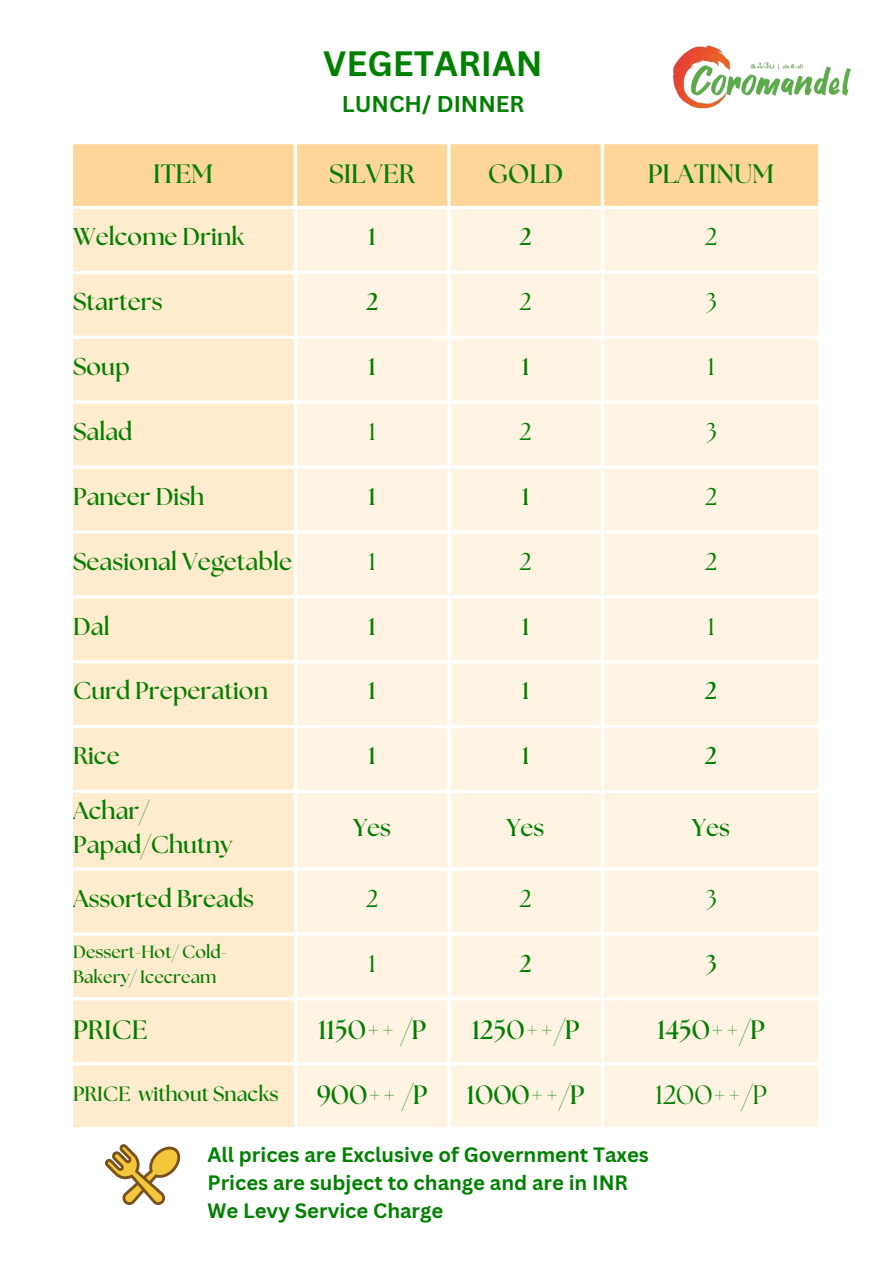
<style>
.page{position:relative;width:894px;height:1264px;background:#fff}
.page>*{position:absolute;margin:0;border:0;box-sizing:border-box;transform-origin:0 0}
.t1{font:700 34.2px "Canva Sans";color:#008000}
.t2{font:700 26.55px "The Seasons";color:#007f00}
.t3{font:26.55px "The Seasons";color:#007f00}
.t4{font:700 24.3px/33.8px "The Seasons";color:#007f00}
.t5{font:24.3px "The Seasons";color:#007f00}
.t6{font:700 22.2px "Canva Sans";color:#008000}
.t7{font:700 20.55px "The Seasons";color:#007f00}
.t8{font:700 20.25px "Canva Sans";color:#008000}
.t9{font:700 17.7px/24.8px "The Seasons";color:#007f00}
</style>
<div class="page">
<div style="left:73px;top:144px;width:745px;height:62px;background:#ffd699"></div>
<div style="left:73px;top:209px;width:221px;height:917px;background:#ffebcd"></div>
<div style="left:297px;top:209px;width:521px;height:917px;background:#fff4e3"></div>
<img style="left:644px;top:45px;width:207px;height:149px">
<svg style="left:105px;top:1144px;width:76px;height:60px"></svg>
<p class="t1" style="left:323px;top:40px;width:221px">VEGETARIAN</p>
<p class="t6" style="left:342px;top:88px;width:184px">LUNCH/ DINNER</p>
<p class="t2" style="left:153px;top:161px;width:62px">ITEM</p>
<h1 class="t2" style="left:329px;top:161px;width:88px">SILVER</h1>
<h2 class="t2" style="left:487px;top:161px;width:77px">GOLD</h2>
<p class="t2" style="left:647px;top:161px;width:128px">PLATINUM</p>
<p class="t4" style="left:73px;top:221px;width:173px">Welcome Drink</p>
<p class="t4" style="left:368px;top:221px;width:9px">1</p>
<p class="t4" style="left:519px;top:221px;width:14px">2</p>
<p class="t5" style="left:704px;top:226px;width:14px">2</p>
<p class="t4" style="left:73px;top:286px;width:91px">Starters</p>
<p class="t4" style="left:366px;top:286px;width:14px">2</p>
<p class="t5" style="left:519px;top:290px;width:14px">2</p>
<p class="t5" style="left:705px;top:290px;width:13px">3</p>
<p class="t4" style="left:73px;top:351px;width:58px">Soup</p>
<p class="t4" style="left:368px;top:351px;width:9px">1</p>
<p class="t4" style="left:521px;top:351px;width:9px">1</p>
<p class="t5" style="left:707px;top:355px;width:9px">1</p>
<p class="t4" style="left:73px;top:415px;width:61px">Salad</p>
<p class="t5" style="left:368px;top:420px;width:9px">1</p>
<p class="t5" style="left:519px;top:420px;width:14px">2</p>
<p class="t5" style="left:705px;top:420px;width:13px">3</p>
<p class="t4" style="left:73px;top:480px;width:133px">Paneer Dish</p>
<p class="t4" style="left:368px;top:480px;width:9px">1</p>
<p class="t4" style="left:521px;top:480px;width:9px">1</p>
<p class="t5" style="left:704px;top:485px;width:14px">2</p>
<p class="t4" style="left:73px;top:545px;width:220px">Seasional Vegetable</p>
<p class="t5" style="left:368px;top:550px;width:9px">1</p>
<p class="t5" style="left:519px;top:550px;width:14px">2</p>
<p class="t5" style="left:704px;top:550px;width:14px">2</p>
<p class="t4" style="left:73px;top:610px;width:38px">Dal</p>
<p class="t4" style="left:368px;top:610px;width:9px">1</p>
<p class="t4" style="left:521px;top:610px;width:9px">1</p>
<p class="t5" style="left:707px;top:615px;width:9px">1</p>
<p class="t4" style="left:73px;top:675px;width:196px">Curd Preperation</p>
<p class="t4" style="left:368px;top:675px;width:9px">1</p>
<p class="t4" style="left:521px;top:675px;width:9px">1</p>
<p class="t4" style="left:704px;top:675px;width:14px">2</p>
<p class="t4" style="left:73px;top:740px;width:48px">Rice</p>
<p class="t4" style="left:368px;top:740px;width:9px">1</p>
<p class="t4" style="left:521px;top:740px;width:9px">1</p>
<p class="t4" style="left:704px;top:740px;width:14px">2</p>
<p class="t4" style="left:73px;top:794px;width:161px">Achar/<br>Papad/Chutny</p>
<p class="t4" style="left:353px;top:811px;width:39px">Yes</p>
<p class="t4" style="left:506px;top:811px;width:39px">Yes</p>
<p class="t4" style="left:692px;top:811px;width:39px">Yes</p>
<p class="t4" style="left:73px;top:882px;width:182px">Assorted Breads</p>
<p class="t5" style="left:366px;top:887px;width:14px">2</p>
<p class="t5" style="left:519px;top:887px;width:14px">2</p>
<p class="t5" style="left:705px;top:887px;width:13px">3</p>
<p class="t9" style="left:73px;top:940px;width:156px">Dessert-Hot/ Cold-<br>Bakery/ Icecream</p>
<p class="t5" style="left:368px;top:952px;width:9px">1</p>
<p class="t4" style="left:519px;top:947px;width:14px">2</p>
<p class="t4" style="left:705px;top:947px;width:13px">3</p>
<p class="t2" style="left:73px;top:1017px;width:76px">PRICE</p>
<p class="t2" style="left:318px;top:1017px;width:110px">1150++ /P</p>
<p class="t2" style="left:471px;top:1017px;width:109px">1250++/P</p>
<p class="t2" style="left:657px;top:1017px;width:109px">1450++/P</p>
<p class="t7" style="left:73px;top:1084px;width:207px">PRICE without Snacks</p>
<p class="t2" style="left:316px;top:1082px;width:112px">900++ /P</p>
<p class="t2" style="left:466px;top:1082px;width:120px">1000++/P</p>
<p class="t3" style="left:655px;top:1082px;width:113px">1200++/P</p>
<p class="t8" style="left:207px;top:1139px;width:443px">All prices are Exclusive of Government Taxes</p>
<p class="t8" style="left:207px;top:1168px;width:422px">Prices are subject to change and are in INR</p>
<p class="t8" style="left:207px;top:1196px;width:237px">We Levy Service Charge</p>
</div>
